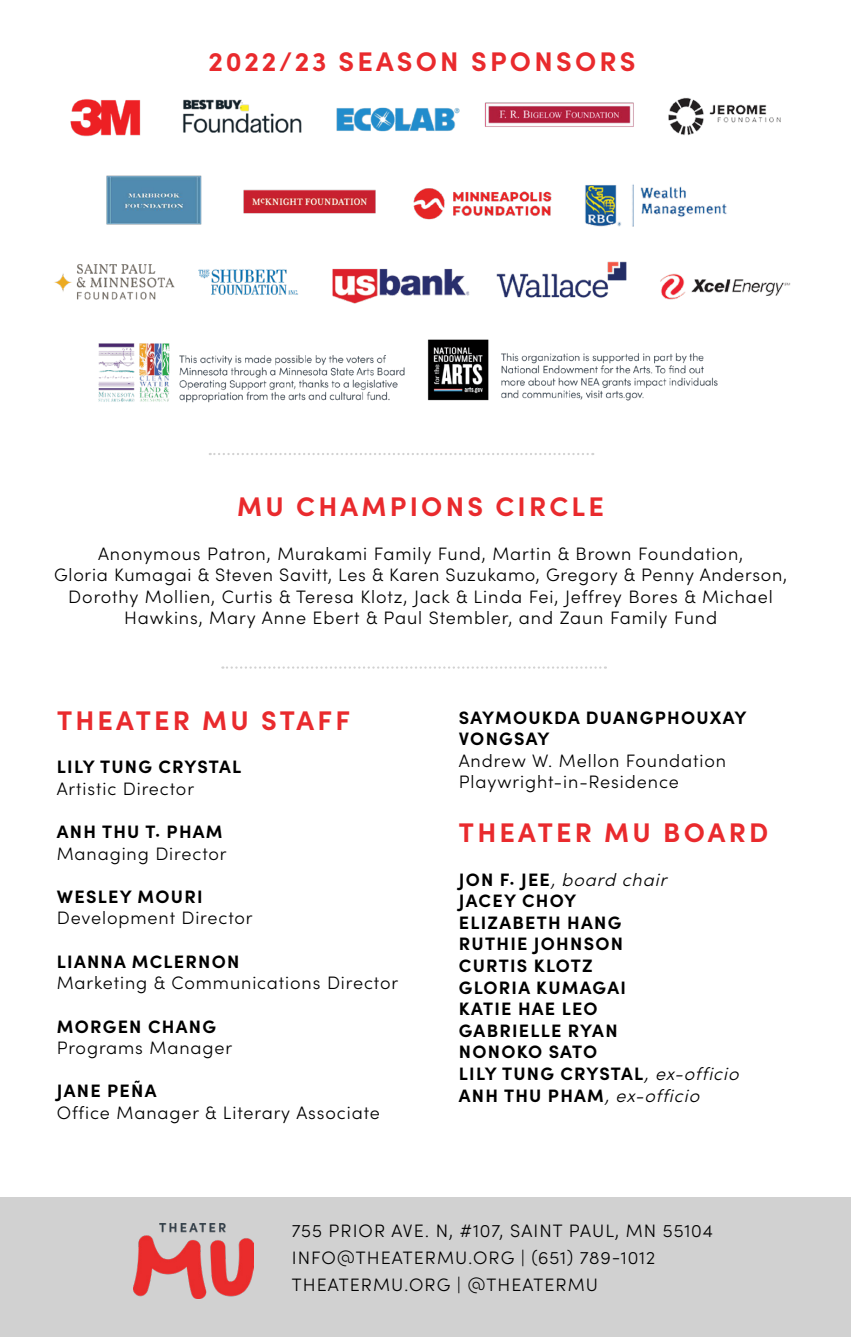
<style>
.page{position:relative;width:851px;height:1337px;background:#fff}
.page>*{position:absolute;margin:0;border:0;box-sizing:border-box;transform-origin:0 0}
.t1{font:700 27px "Sofia Pro";letter-spacing:.12em;color:#e92a2d}
.t2{font:300 18px/21.6px "Sofia Pro";letter-spacing:.05em;color:#000;text-align:center}
.t3{font:700 18px/21.6px "Sofia Pro";letter-spacing:.07em;color:#000}
.t4{font:italic 300 18px "Sofia Pro";color:#000}
.s1{font-weight:700;font-style:normal}
.s2{font-weight:300;font-style:italic}
</style>
<div class="page">
<svg style="left:222px;top:666px;width:384px;height:2px"></svg>
<svg style="left:210px;top:453px;width:383px;height:2px"></svg>
<img style="left:54px;top:97px;width:737px;height:306px">
<div style="left:0;top:1197px;width:850px;height:139px;background:#d1d1d1"></div>
<img style="left:134px;top:1223px;width:120px;height:75px">
<p class="t1" style="left:209px;top:41px;width:428px">2022/23 SEASON SPONSORS</p>
<p class="t1" style="left:237px;top:486px;width:368px">MU CHAMPIONS CIRCLE</p>
<p class="t2" style="left:98px;top:541px;width:646px">Anonymous Patron, Murakami Family Fund, Martin &amp; Brown Foundation,</p>
<p class="t2" style="left:54px;top:563px;width:734px">Gloria Kumagai &amp; Steven Savitt, Les &amp; Karen Suzukamo, Gregory &amp; Penny Anderson,<br>Dorothy Mollien, Curtis &amp; Teresa Klotz, Jack &amp; Linda Fei, Jeffrey Bores &amp; Michael<br>Hawkins, Mary Anne Ebert &amp; Paul Stembler, and Zaun Family Fund</p>
<p class="t1" style="left:57px;top:699px;width:294px">THEATER MU STAFF</p>
<p class="t3" style="left:57px;top:754px;width:186px">LILY TUNG CRYSTAL</p>
<p class="t2" style="left:57px;top:776px;width:139px">Artistic Director</p>
<p class="t3" style="left:57px;top:819px;width:167px">ANH THU T. PHAM</p>
<p class="t2" style="left:57px;top:841px;width:171px">Managing Director</p>
<p class="t3" style="left:57px;top:884px;width:147px">WESLEY MOURI</p>
<p class="t2" style="left:57px;top:906px;width:197px">Development Director</p>
<p class="t3" style="left:57px;top:949px;width:184px">LIANNA MCLERNON</p>
<p class="t2" style="left:57px;top:971px;width:343px">Marketing &amp; Communications Director</p>
<p class="t3" style="left:57px;top:1014px;width:160px">MORGEN CHANG</p>
<p class="t2" style="left:57px;top:1036px;width:177px">Programs Manager</p>
<p class="t3" style="left:57px;top:1078px;width:101px">JANE PEÑA</p>
<p class="t2" style="left:57px;top:1100px;width:325px">Office Manager &amp; Literary Associate</p>
<p class="t3" style="left:459px;top:705px;width:289px">SAYMOUKDA DUANGPHOUXAY<br>VONGSAY</p>
<p class="t2" style="left:458px;top:748px;width:269px">Andrew W. Mellon Foundation</p>
<p class="t2" style="left:458px;top:770px;width:221px">Playwright-in-Residence</p>
<p class="t1" style="left:459px;top:812px;width:311px">THEATER MU BOARD</p>
<p class="t4" style="left:459px;top:866px;width:214px"><span class="s1">J O N F. J E E</span>, board chair</p>
<p class="t3" style="left:459px;top:888px;width:119px">JACEY CHOY</p>
<p class="t3" style="left:459px;top:910px;width:164px">ELIZABETH HANG</p>
<p class="t3" style="left:459px;top:932px;width:166px">RUTHIE JOHNSON</p>
<p class="t3" style="left:459px;top:953px;width:135px">CURTIS KLOTZ</p>
<p class="t3" style="left:459px;top:975px;width:168px">GLORIA KUMAGAI</p>
<p class="t3" style="left:459px;top:996px;width:140px">KATIE HAE LEO</p>
<p class="t3" style="left:459px;top:1018px;width:160px">GABRIELLE RYAN</p>
<p class="t3" style="left:459px;top:1040px;width:140px">NONOKO SATO</p>
<p class="t3" style="left:459px;top:1061px;width:286px">LILY TUNG CRYSTAL<span class="s2">, ex-officio</span></p>
<p class="t4" style="left:459px;top:1082px;width:247px"><span class="s1">A N H T H U P H A M</span>, ex-officio</p>
<p class="t2" style="left:292px;top:1219px;width:423px">755 PRIOR AVE. N, #107, SAINT PAUL, MN 55104</p>
<p class="t2" style="left:292px;top:1246px;width:365px">INFO@THEATERMU.ORG | (651) 789-1012</p>
<p class="t2" style="left:292px;top:1273px;width:308px">THEATERMU.ORG | @THEATERMU</p>
</div>
